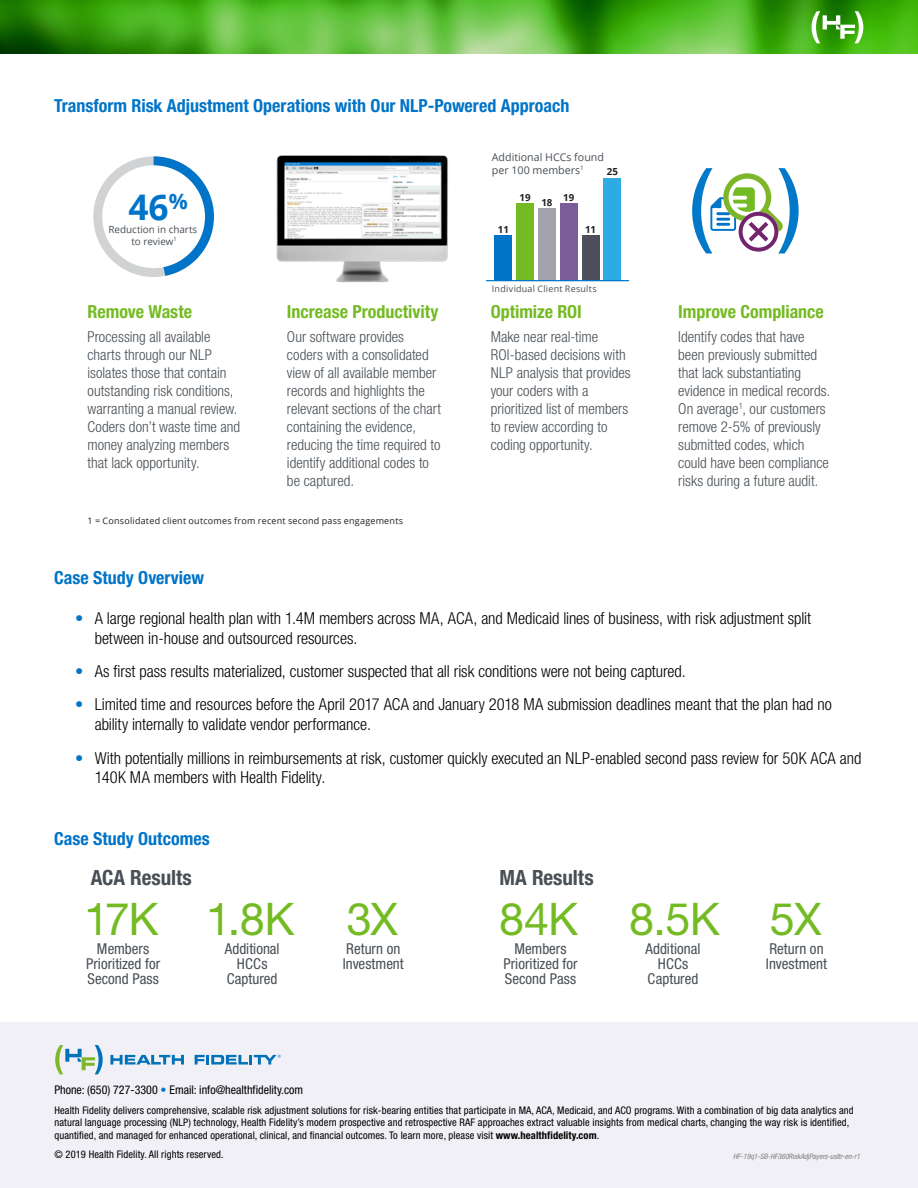
<style>
.page{position:relative;width:918px;height:1188px;background:#fff}
.page>*{position:absolute;margin:0;border:0;box-sizing:border-box;transform-origin:0 0}
.t1{font:45px "Helvetica Neue";letter-spacing:-.02em;color:#74bb23}
.t2{font:700 35.25px "Open Sans";color:#0074c8}
.t3{font:700 condensed 21px "Helvetica Neue";letter-spacing:-.005em;color:#484f55}
.t4{font:700 condensed 18px "Helvetica Neue";color:#0074c8}
.t5{font:700 condensed 18px "Helvetica Neue";color:#74bb23}
.t6{font:300 condensed 16.5px/19.8px "Helvetica Neue";letter-spacing:-.005em;color:#000}
.t7{font:300 condensed 15px/18px "Helvetica Neue";color:#484f55}
.t8{font:condensed 15px/15px "Helvetica Neue";letter-spacing:.005em;color:#484f55;text-align:center}
.t9{font:condensed 12px "Helvetica Neue";color:#000}
.t10{font:10.65px/12.8px "Open Sans";color:#484f55}
.t11{font:condensed 10.5px/12.6px "Helvetica Neue";letter-spacing:.01em;color:#000}
.t12{font:9.9px/11.9px "Open Sans";color:#484f55;text-align:center}
.t13{font:700 9.75px "Open Sans";color:#221f20}
.t14{font:9px "Open Sans";letter-spacing:.025em;color:#231f20}
.t15{font:9px "Open Sans";letter-spacing:.025em;color:#484f55}
.t16{font:italic condensed 7.5px "Helvetica Neue";color:#808080}
.s1{color:#0074c8}
.s2{font-weight:700}
</style>
<div class="page">
<svg style="left:0;top:0;width:918px;height:54px;background:#50b02b"></svg>
<svg style="left:812px;top:11px;width:51px;height:32px"></svg>
<div style="left:0;top:1022px;width:918px;height:166px;background:#f0f0f6"></div>
<img style="left:276px;top:155px;width:215px;height:128px">
<svg style="left:692px;top:168px;width:107px;height:86px"></svg>
<svg style="left:93px;top:156px;width:121px;height:121px"></svg>
<div style="left:495px;top:236px;width:17px;height:45px;background:#0074c8"></div>
<div style="left:516px;top:203px;width:18px;height:78px;background:#74bb23"></div>
<div style="left:538px;top:208px;width:18px;height:73px;background:#a3a3ae"></div>
<div style="left:560px;top:203px;width:18px;height:78px;background:#7a5c98"></div>
<div style="left:582px;top:236px;width:17px;height:45px;background:#4e4f5b"></div>
<div style="left:604px;top:178px;width:17px;height:103px;background:#2dabe2"></div>
<hr style="left:486px;top:280px;width:143px;height:1px;background:#0074c8">
<svg style="left:110px;top:1055px;width:74px;height:10px"></svg>
<svg style="left:195px;top:1055px;width:86px;height:10px"></svg>
<svg style="left:55px;top:1045px;width:48px;height:29px"></svg>
<p class="t4" style="left:54px;top:95px;width:517px">Transform Risk Adjustment Operations with Our NLP-Powered Approach</p>
<h2 class="t2" style="left:128px;top:183px;width:61px">46<sup>%</sup></h2>
<p class="t12" style="left:109px;top:223px;width:90px">Reduction in charts to review<sup>1</sup></p>
<p class="t5" style="left:88px;top:300px;width:106px">Remove Waste</p>
<p class="t7" style="left:88px;top:327px;width:154px">Processing all available charts through our NLP isolates those that contain outstanding risk conditions, warranting a manual review.<br>Coders don’t waste time and money analyzing members that lack opportunity.</p>
<p class="t5" style="left:287px;top:300px;width:153px">Increase Productivity</p>
<p class="t7" style="left:287px;top:327px;width:156px">Our software provides coders with a consolidated view of all available member records and highlights the relevant sections of the chart containing the evidence, reducing the time required to identify additional codes to be captured.</p>
<p class="t14" style="left:88px;top:515px;width:317px">1 = Consolidated client outcomes from recent second pass engagements</p>
<p class="t10" style="left:492px;top:150px;width:114px">Additional HCCs found per 100 members<sup>1</sup></p>
<p class="t13" style="left:607px;top:165px;width:13px">25</p>
<p class="t13" style="left:520px;top:190px;width:13px">19</p>
<p class="t13" style="left:563px;top:190px;width:13px">19</p>
<p class="t13" style="left:541px;top:196px;width:13px">18</p>
<p class="t13" style="left:498px;top:223px;width:13px">11</p>
<p class="t13" style="left:585px;top:223px;width:13px">11</p>
<p class="t15" style="left:492px;top:283px;width:106px">Individual Client Results</p>
<p class="t5" style="left:491px;top:300px;width:93px">Optimize ROI</p>
<p class="t7" style="left:491px;top:327px;width:142px">Make near real-time<br>ROI-based decisions with<br>NLP analysis that provides your coders with a prioritized list of members to review according to coding opportunity.</p>
<p class="t5" style="left:678px;top:300px;width:147px">Improve Compliance</p>
<p class="t7" style="left:678px;top:327px;width:153px">Identify codes that have been previously submitted that lack substantiating evidence in medical records.<br>On average<sup>1</sup>, our customers remove 2-5% of previously submitted codes, which could have been compliance risks during a future audit.</p>
<p class="t4" style="left:54px;top:567px;width:151px">Case Study Overview</p>
<p class="t6" style="left:95px;top:608px;width:718px;text-indent:-20px"><span class="s1">•</span> A large regional health plan with 1.4M members across MA, ACA, and Medicaid lines of business, with risk adjustment split between in-house and outsourced resources.</p>
<p class="t6" style="left:75px;top:661px;width:612px"><span class="s1">•</span> As first pass results materialized, customer suspected that all risk conditions were not being captured.</p>
<p class="t6" style="left:95px;top:695px;width:739px;text-indent:-20px"><span class="s1">•</span> Limited time and resources before the April 2017 ACA and January 2018 MA submission deadlines meant that the plan had no ability internally to validate vendor performance.</p>
<p class="t6" style="left:95px;top:748px;width:768px;text-indent:-20px"><span class="s1">•</span> With potentially millions in reimbursements at risk, customer quickly executed an NLP-enabled second pass review for 50K ACA and<br>140K MA members with Health Fidelity.</p>
<p class="t4" style="left:54px;top:827px;width:157px">Case Study Outcomes</p>
<h3 class="t3" style="left:91px;top:865px;width:103px">ACA Results</h3>
<h3 class="t3" style="left:500px;top:865px;width:96px">MA Results</h3>
<h1 class="t1" style="left:84px;top:892px;width:76px">17K</h1>
<p class="t8" style="left:86px;top:942px;width:76px">Members<br>Prioritized for<br>Second Pass</p>
<h1 class="t1" style="left:206px;top:892px;width:90px">1.8K</h1>
<p class="t8" style="left:225px;top:942px;width:56px">Additional<br>HCCs<br>Captured</p>
<h1 class="t1" style="left:347px;top:892px;width:53px">3X</h1>
<p class="t8" style="left:343px;top:942px;width:63px;text-align:left">Return on<br>Investment</p>
<h1 class="t1" style="left:499px;top:892px;width:81px">84K</h1>
<p class="t8" style="left:503px;top:942px;width:76px">Members<br>Prioritized for<br>Second Pass</p>
<h1 class="t1" style="left:629px;top:892px;width:92px">8.5K</h1>
<p class="t8" style="left:646px;top:942px;width:56px">Additional<br>HCCs<br>Captured</p>
<h1 class="t1" style="left:770px;top:892px;width:53px">5X</h1>
<p class="t8" style="left:766px;top:942px;width:63px;text-align:left">Return on<br>Investment</p>
<p class="t9" style="left:54px;top:1083px;width:250px">Phone: (650) 727-3300 <span class="s1">•</span> Email: info@healthfidelity.com</p>
<p class="t11" style="left:54px;top:1104px;width:801px">Health Fidelity delivers comprehensive, scalable risk adjustment solutions for risk-bearing entities that participate in MA, ACA, Medicaid, and ACO programs. With a combination of big data analytics and natural language processing (NLP) technology, Health Fidelity’s modern prospective and retrospective RAF approaches extract valuable insights from medical charts, changing the way risk is identified, quantified, and managed for enhanced operational, clinical, and financial outcomes. To learn more, please visit <span class="s2">www.healthfidelity.com</span>.</p>
<p class="t11" style="left:54px;top:1148px;width:171px">© 2019 Health Fidelity. All rights reserved.</p>
<p class="t16" style="left:733px;top:1152px;width:128px">HF-19q1-SB-HF360RiskAdjPayers-usltr-en-r1</p>
</div>
